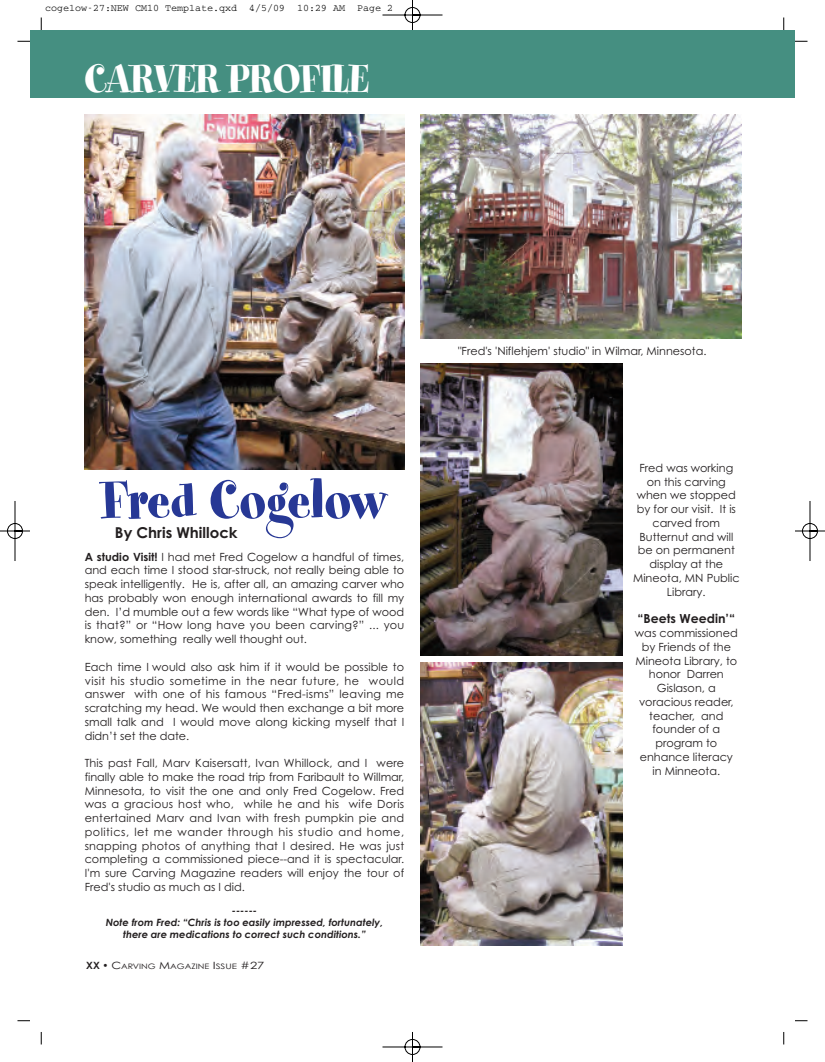
<style>
.page{position:relative;width:825px;height:1062px;background:#fff}
.page>*{position:absolute;margin:0;border:0;box-sizing:border-box;transform-origin:0 0}
.t1{font:58.75px "Spumoni LP";color:#273895}
.t2{font:43.75px "Spumoni LP";color:#fff}
.t3{font:700 15px "Century Gothic";color:#231f20}
.t4{font:700 12.5px "Century Gothic";color:#231f20}
.t5{font:11.25px/13.8px "Century Gothic";color:#231f20;text-align:justify}
.t6{font:italic 700 10px/12px "Century Gothic";color:#231f20;text-align:center}
.t7{font:10px "Courier";color:#000}
.t8{font:7.5px "Century Gothic";color:#231f20;scale:1.2 1}
.s1{font-weight:700}
.s2{font-weight:700;font-size:10px}
.s3{font-size:10px}
</style>
<div class="page">
<img style="left:0;top:0;width:825px;height:1061px">
<p class="t7" style="left:45px;top:5px;width:350px">cogelow-27:NEW CM10 Template.qxd 4/5/09 10:29 AM Page 2</p>
<h2 class="t2" style="left:84px;top:64px;width:287px">CARVER PROFILE</h2>
<h1 class="t1" style="left:101px;top:480px;width:288px">Fred Cogelow</h1>
<p class="t5" style="left:85px;top:550px;width:321px"><span class="s1">A studio Visit!</span> I had met Fred Cogelow a handful of times, and each time I stood star-struck, not really being able to speak intelligently. He is, after all, an amazing carver who has probably won enough international awards to fill my den. I’d mumble out a few words like “What type of wood is that?” or “How long have you been carving?” ... you know, something really well thought out.</p>
<p class="t5" style="left:85px;top:660px;width:321px">Each time I would also ask him if it would be possible to visit his studio sometime in the near future, he would answer with one of his famous “Fred-isms” leaving me scratching my head. We would then exchange a bit more small talk and I would move along kicking myself that I didn’t set the date.</p>
<p class="t5" style="left:85px;top:756px;width:321px">This past Fall, Marv Kaisersatt, Ivan Whillock, and I were finally able to make the road trip from Faribault to Willmar, Minnesota, to visit the one and only Fred Cogelow. Fred was a gracious host who, while he and his wife Doris entertained Marv and Ivan with fresh pumpkin pie and politics, let me wander through his studio and home, snapping photos of anything that I desired. He was just completing a commissioned piece--and it is spectacular.<br>I'm sure Carving Magazine readers will enjoy the tour of Fred's studio as much as I did.</p>
<h3 class="t3" style="left:115px;top:524px;width:124px">By Chris Whillock</h3>
<p class="t6" style="left:106px;top:904px;width:279px">------<br>Note from Fred: “Chris is too easily impressed, fortunately, there are medications to correct such conditions.”</p>
<p class="t8" style="left:86px;top:962px;width:150px"><span class="s2">XX •</span> <span class="s3">C</span>ARVING <span class="s3">M</span>AGAZINE <span class="s3">I</span>SSUE <span class="s3">#27</span></p>
<p class="t5" style="left:458px;top:344px;width:250px">"Fred's 'Niflehjem' studio" in Wilmar, Minnesota.</p>
<p class="t5" style="left:633px;top:461px;width:108px;text-align:center">Fred was working on this carving when we stopped by for our visit. It is carved from<br>Butternut and will be on permanent display at the<br>Mineota, MN Public<br>Library.</p>
<p class="t4" style="left:638px;top:611px;width:99px">“Beets Weedin’“</p>
<p class="t5" style="left:635px;top:626px;width:104px;text-align:center">was commissioned by Friends of the<br>Mineota Library, to honor Darren<br>Gislason, a voracious reader, teacher, and founder of a program to enhance literacy in Minneota.</p>
</div>
